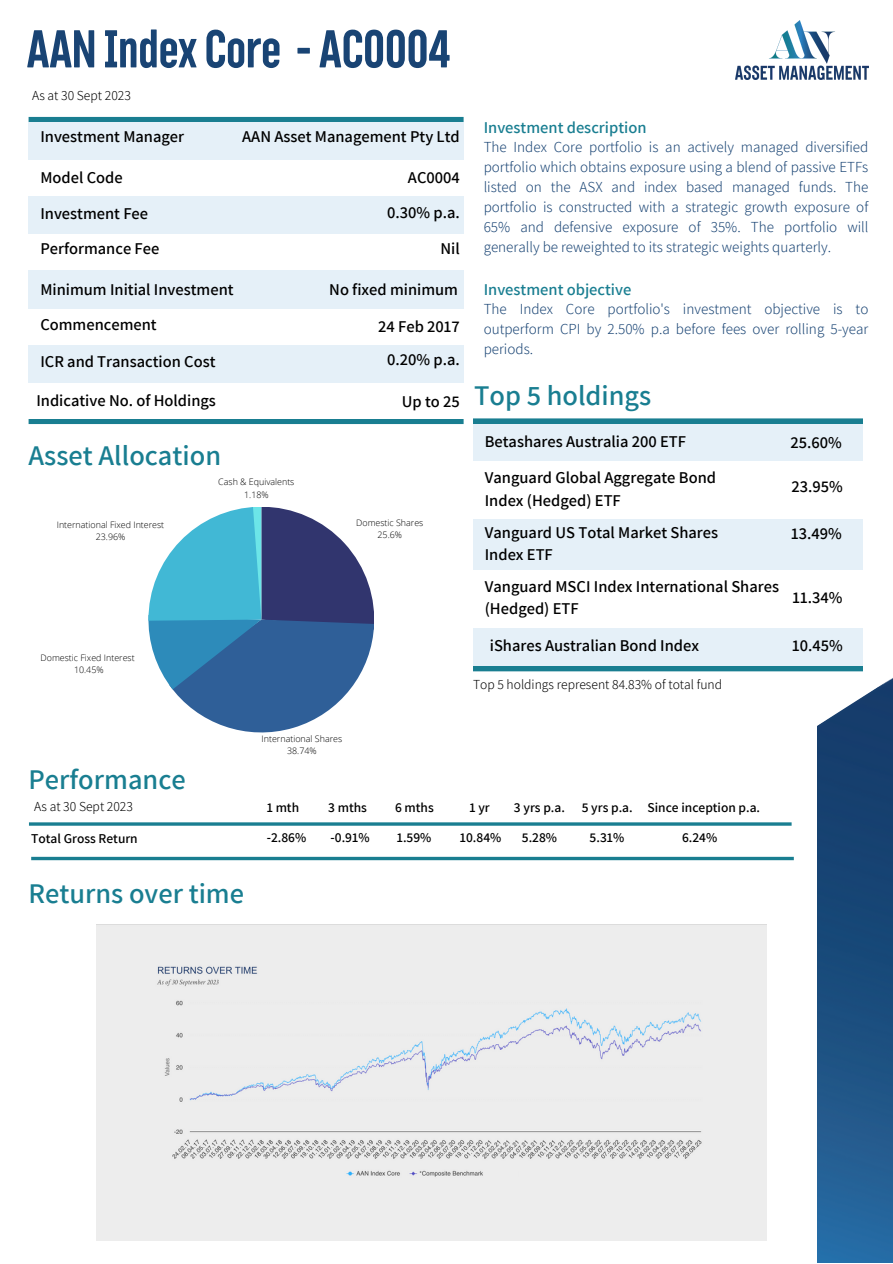
<style>
.page{position:relative;width:893px;height:1264px;background:#fff}
.page>*{position:absolute;margin:0;border:0;box-sizing:border-box;transform-origin:0 0}
.t1{font:700 57.3px "Interborough";letter-spacing:-.015em;color:#194474}
.t2{font:600 28.5px "Assistant";color:#197e91}
.t3{font:600 16.5px/22.5px "Assistant";color:#000}
.t4{font:600 16.5px "Assistant";color:#197e91}
.t5{font:300 15px/20px "Assistant";color:#194474;text-align:justify}
.t6{font:600 13.5px "Assistant";color:#000}
.t7{font:300 13.5px "Assistant";color:#000}
.t8{font:300 8.85px "Open Sans";color:#000}
</style>
<div class="page">
<img style="left:816px;top:652px;width:76px;height:610px">
<img style="left:735px;top:21px;width:133px;height:58px">
<div style="left:29px;top:117px;width:434px;height:5px;background:#197e91"></div>
<div style="left:29px;top:418px;width:434px;height:6px;background:#197e91"></div>
<div style="left:29px;top:122px;width:434px;height:260px;background:#e5f0f8"></div>
<div style="left:29px;top:160px;width:434px;height:36px;background:#fff"></div>
<div style="left:29px;top:234px;width:434px;height:35px;background:#fff"></div>
<div style="left:29px;top:309px;width:434px;height:35px;background:#fff"></div>
<svg style="left:148px;top:507px;width:226px;height:225px"></svg>
<hr style="left:29px;top:822px;width:762px;height:3px;background:#197e91">
<svg style="left:31px;top:856px;width:762px;height:4px;background:#4898a7"></svg>
<div style="left:473px;top:418px;width:389px;height:6px;background:#197e91"></div>
<div style="left:473px;top:665px;width:389px;height:6px;background:#197e91"></div>
<div style="left:473px;top:424px;width:389px;height:241px;background:#e5f0f8"></div>
<div style="left:473px;top:461px;width:419px;height:57px;background:#fff"></div>
<div style="left:470px;top:570px;width:422px;height:57px;background:#fff"></div>
<div style="left:97px;top:924px;width:669px;height:316px;background:#ededed"></div>
<div style="left:484px;top:1166px;width:34px;height:13px;background:#ededed"></div>
<p class="t1" style="left:26px;top:26px;width:425px">AAN IndexCore - AC0004</p>
<p class="t7" style="left:32px;top:86px;width:100px">As at 30 Sept 2023</p>
<p class="t3" style="left:40px;top:125px;width:145px">Investment Manager</p>
<p class="t3" style="left:40px;top:165px;width:84px">Model Code</p>
<p class="t3" style="left:40px;top:201px;width:109px">Investment Fee</p>
<p class="t3" style="left:40px;top:237px;width:120px">Performance Fee</p>
<p class="t3" style="left:242px;top:125px;width:219px">AAN Asset Management Pty Ltd</p>
<p class="t3" style="left:408px;top:165px;width:53px">AC0004</p>
<p class="t3" style="left:387px;top:200px;width:74px">0.30% p.a.</p>
<p class="t3" style="left:440px;top:237px;width:21px">Nil</p>
<p class="t3" style="left:40px;top:277px;width:195px">Minimum Initial Investment</p>
<p class="t3" style="left:329px;top:277px;width:130px">No fixed minimum</p>
<p class="t3" style="left:40px;top:313px;width:118px">Commencement</p>
<p class="t3" style="left:40px;top:349px;width:177px">ICR and Transaction Cost</p>
<p class="t3" style="left:36px;top:388px;width:181px">Indicative No. of Holdings</p>
<p class="t2" style="left:29px;top:436px;width:194px">Asset Allocation</p>
<p class="t8" style="left:57px;top:518px;width:109px">International Fixed Interest</p>
<p class="t8" style="left:96px;top:530px;width:31px">23.96%</p>
<p class="t8" style="left:41px;top:651px;width:96px">Domestic Fixed Interest</p>
<p class="t8" style="left:74px;top:663px;width:31px">10.45%</p>
<p class="t8" style="left:218px;top:476px;width:78px">Cash &amp; Equivalents</p>
<p class="t8" style="left:244px;top:488px;width:26px">1.18%</p>
<p class="t3" style="left:378px;top:315px;width:83px">24 Feb 2017</p>
<p class="t3" style="left:387px;top:348px;width:74px">0.20% p.a.</p>
<p class="t3" style="left:402px;top:389px;width:59px">Up to 25</p>
<p class="t8" style="left:356px;top:516px;width:69px">Domestic Shares</p>
<p class="t8" style="left:377px;top:528px;width:26px">25.6%</p>
<p class="t4" style="left:483px;top:116px;width:164px">Investment description</p>
<p class="t5" style="left:483px;top:136px;width:386px">The Index Core portfolio is an actively managed diversified portfolio which obtains exposure using a blend of passive ETFs listed on the ASX and index based managed funds. The portfolio is constructed with a strategic growth exposure of 65% and defensive exposure of 35%. The portfolio will generally be reweighted to its strategic weights quarterly.</p>
<p class="t4" style="left:483px;top:278px;width:149px">Investment objective</p>
<p class="t5" style="left:483px;top:298px;width:386px">The Index Core portfolio's investment objective is to outperform CPI by 2.50% p.a before fees over rolling 5-year periods.</p>
<p class="t2" style="left:474px;top:376px;width:179px">Top 5 holdings</p>
<p class="t3" style="left:484px;top:429px;width:203px">Betashares Australia 200 ETF</p>
<p class="t3" style="left:484px;top:466px;width:233px">Vanguard Global Aggregate Bond<br>Index (Hedged) ETF</p>
<p class="t3" style="left:484px;top:520px;width:235px">Vanguard US Total Market Shares<br>Index ETF</p>
<p class="t3" style="left:484px;top:574px;width:296px">Vanguard MSCI Index International Shares (Hedged) ETF</p>
<p class="t3" style="left:490px;top:633px;width:211px">iShares Australian Bond Index</p>
<p class="t7" style="left:473px;top:674px;width:251px">Top 5 holdings represent 84.83% of total fund</p>
<p class="t3" style="left:790px;top:431px;width:53px">25.60%</p>
<p class="t3" style="left:791px;top:475px;width:53px">23.95%</p>
<p class="t3" style="left:791px;top:522px;width:52px">13.49%</p>
<p class="t3" style="left:792px;top:585px;width:51px">11.34%</p>
<p class="t3" style="left:792px;top:633px;width:52px">10.45%</p>
<p class="t2" style="left:29px;top:760px;width:159px">Performance</p>
<p class="t8" style="left:261px;top:732px;width:82px">International Shares</p>
<p class="t8" style="left:287px;top:744px;width:31px">38.74%</p>
<p class="t7" style="left:34px;top:797px;width:100px">As at 30 Sept 2023</p>
<p class="t6" style="left:267px;top:798px;width:34px">1 mth</p>
<p class="t6" style="left:328px;top:798px;width:40px">3 mths</p>
<p class="t6" style="left:395px;top:798px;width:40px">6 mths</p>
<p class="t6" style="left:469px;top:798px;width:22px">1yr</p>
<p class="t6" style="left:514px;top:798px;width:52px">3 yrs p.a.</p>
<p class="t6" style="left:581px;top:798px;width:52px">5 yrs p.a.</p>
<p class="t6" style="left:647px;top:798px;width:114px">Since inception p.a.</p>
<p class="t6" style="left:31px;top:829px;width:108px">Total Gross Return</p>
<p class="t6" style="left:267px;top:828px;width:41px">-2.86%</p>
<p class="t6" style="left:330px;top:828px;width:40px">-0.91%</p>
<p class="t6" style="left:397px;top:828px;width:36px">1.59%</p>
<p class="t6" style="left:460px;top:828px;width:43px">10.84%</p>
<p class="t6" style="left:522px;top:828px;width:37px">5.28%</p>
<p class="t6" style="left:589px;top:828px;width:36px">5.31%</p>
<p class="t6" style="left:682px;top:828px;width:37px">6.24%</p>
<p class="t2" style="left:29px;top:873px;width:217px">Returns over time</p>
</div>
